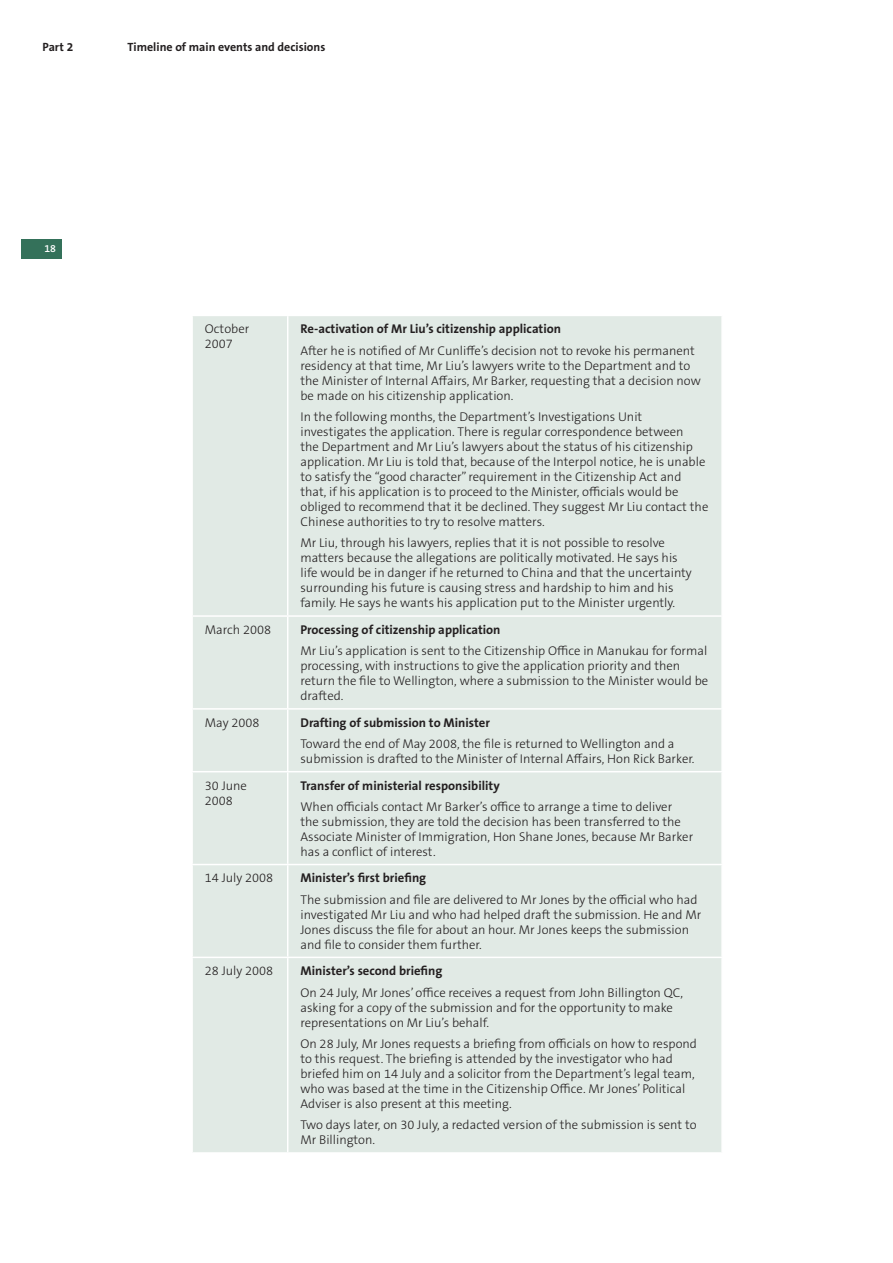
<style>
.page{position:relative;width:893px;height:1263px;background:#fff}
.page>*{position:absolute;margin:0;border:0;box-sizing:border-box;transform-origin:0 0}
.t1{font:300 12.75px/15px "The Sans OT3";color:#231f20}
.t2{font:700 12.75px "The Sans OT7";color:#231f20}
.t3{font:700 12px "The Sans OT7";color:#231f20}
.t4{font:600 10.5px "The Sans OT6";color:#fff}
</style>
<div class="page">
<div style="left:21px;top:239px;width:41px;height:19px;background:#34715a"></div>
<div style="left:193px;top:316px;width:528px;height:836px;background:#e1eae5"></div>
<hr style="left:191px;top:615px;width:532px;height:2px;background:#fff">
<hr style="left:191px;top:708px;width:532px;height:2px;background:#fff">
<hr style="left:191px;top:771px;width:532px;height:1px;background:#fff">
<hr style="left:191px;top:864px;width:532px;height:1px;background:#fff">
<hr style="left:191px;top:957px;width:532px;height:1px;background:#fff">
<hr style="left:287px;top:316px;width:1px;height:299px;background:#fff">
<hr style="left:287px;top:617px;width:1px;height:91px;background:#fff">
<hr style="left:287px;top:710px;width:1px;height:61px;background:#fff">
<hr style="left:287px;top:772px;width:1px;height:92px;background:#fff">
<hr style="left:287px;top:865px;width:1px;height:92px;background:#fff">
<hr style="left:287px;top:958px;width:1px;height:194px;background:#fff">
<p class="t3" style="left:43px;top:42px;width:32px">Part 2</p>
<p class="t3" style="left:128px;top:42px;width:199px">Timeline of main events and decisions</p>
<p class="t4" style="left:44px;top:244px;width:13px">18</p>
<p class="t1" style="left:205px;top:323px;width:46px">October<br>2007</p>
<p class="t2" style="left:300px;top:324px;width:262px">Re-activation of Mr Liu’s citizenship application</p>
<p class="t1" style="left:300px;top:344px;width:402px">After he is notified of Mr Cunliffe’s decision not to revoke his permanent residency at that time, Mr Liu’s lawyers write to the Department and to the Minister of Internal Affairs, Mr Barker, requesting that a decision now be made on his citizenship application.</p>
<p class="t1" style="left:300px;top:411px;width:409px">In the following months, the Department’s Investigations Unit investigates the application. There is regular correspondence between<br>the Department and Mr Liu’s lawyers about the status of his citizenship application. Mr Liu is told that, because of the Interpol notice, he is unable to satisfy the “good character” requirement in the Citizenship Act and that, if his application is to proceed to the Minister, officials would be obliged to recommend that it be declined. They suggest Mr Liu contact the Chinese authorities to try to resolve matters.</p>
<p class="t1" style="left:300px;top:537px;width:393px">Mr Liu, through his lawyers, replies that it is not possible to resolve matters because the allegations are politically motivated. He says his life would be in danger if he returned to China and that the uncertainty surrounding his future is causing stress and hardship to him and his family. He says he wants his application put to the Minister urgently.</p>
<p class="t1" style="left:205px;top:623px;width:68px">March 2008</p>
<p class="t2" style="left:300px;top:625px;width:202px">Processing of citizenship application</p>
<p class="t1" style="left:300px;top:645px;width:409px">Mr Liu’s application is sent to the Citizenship Office in Manukau for formal processing, with instructions to give the application priority and then return the file to Wellington, where a submission to the Minister would be drafted.</p>
<p class="t1" style="left:205px;top:716px;width:56px">May 2008</p>
<p class="t2" style="left:300px;top:717px;width:191px">Drafting of submission to Minister</p>
<p class="t1" style="left:300px;top:738px;width:396px">Toward the end of May 2008, the file is returned to Wellington and a submission is drafted to the Minister of Internal Affairs, Hon Rick Barker.</p>
<p class="t1" style="left:205px;top:779px;width:44px">30 June<br>2008</p>
<p class="t2" style="left:300px;top:780px;width:201px">Transfer of ministerial responsibility</p>
<p class="t1" style="left:300px;top:800px;width:394px">When officials contact Mr Barker’s office to arrange a time to deliver the submission, they are told the decision has been transferred to the Associate Minister of Immigration, Hon Shane Jones, because Mr Barker has a conflict of interest.</p>
<p class="t1" style="left:205px;top:872px;width:70px">14 July 2008</p>
<p class="t2" style="left:300px;top:873px;width:127px">Minister’s first briefing</p>
<p class="t1" style="left:300px;top:893px;width:402px">The submission and file are delivered to Mr Jones by the official who had investigated Mr Liu and who had helped draft the submission. He and Mr Jones discuss the file for about an hour. Mr Jones keeps the submission and file to consider them further.</p>
<p class="t1" style="left:205px;top:965px;width:70px">28 July 2008</p>
<p class="t2" style="left:300px;top:966px;width:143px">Minister’s second briefing</p>
<p class="t1" style="left:300px;top:986px;width:384px">On 24 July, Mr Jones’ office receives a request from John Billington QC, asking for a copy of the submission and for the opportunity to make representations on Mr Liu’s behalf.</p>
<p class="t1" style="left:300px;top:1037px;width:398px">On 28 July, Mr Jones requests a briefing from officials on how to respond to this request. The briefing is attended by the investigator who had briefed him on 14 July and a solicitor from the Department’s legal team, who was based at the time in the Citizenship Office. Mr Jones’ Political Adviser is also present at this meeting.</p>
<p class="t1" style="left:300px;top:1119px;width:398px">Two days later, on 30 July, a redacted version of the submission is sent to<br>Mr Billington.</p>
</div>
